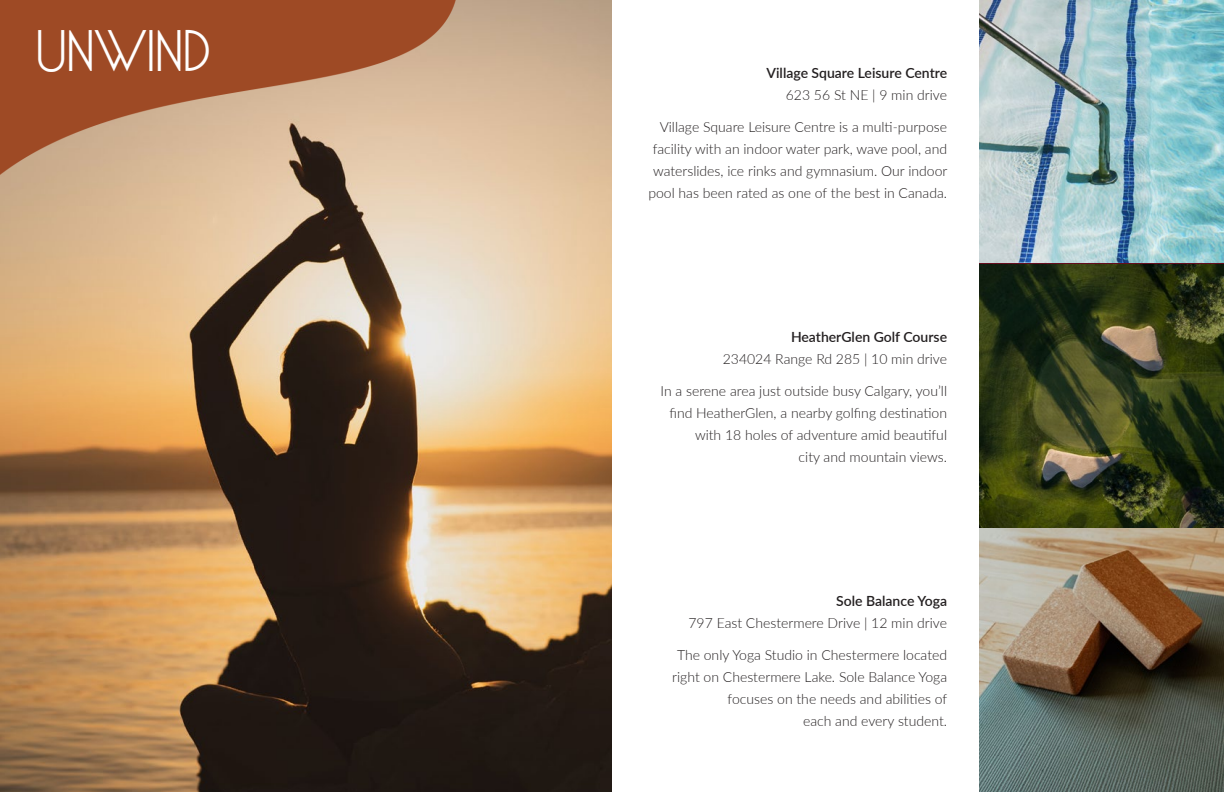
<style>
.page{position:relative;width:1224px;height:792px;background:#fff}
.page>*{position:absolute;margin:0;border:0;box-sizing:border-box;transform-origin:0 0}
.t1{font:45px "LRT Oksana";color:#fff}
.t2{font:300 14px/22px "Lato";color:#231f20;text-align:right}
.t3{font:600 14px "Lato";color:#231f20}
</style>
<div class="page">
<img style="left:0;top:0;width:612px;height:792px">
<img style="left:0;top:0;width:471px;height:220px">
<img style="left:980px;top:0;width:244px;height:264px">
<svg style="left:980px;top:264px;width:244px;height:264px;background:#353d1a"></svg>
<svg style="left:980px;top:528px;width:244px;height:264px;background:#78705f"></svg>
<p class="t1" style="left:36px;top:19px;width:177px">UNWIND</p>
<p class="t3" style="left:767px;top:62px;width:182px">Village Square Leisure Centre</p>
<p class="t2" style="left:786px;top:83px;width:163px">623 56 St NE | 9 min drive</p>
<p class="t2" style="left:648px;top:115px;width:301px">Village Square Leisure Centre is a multi-purpose facility with an indoor water park, wave pool, and waterslides, ice rinks and gymnasium. Our indoor pool has been rated as one of the best in Canada.</p>
<p class="t3" style="left:791px;top:326px;width:158px">HeatherGlen Golf Course</p>
<p class="t2" style="left:723px;top:347px;width:226px">234024 Range Rd 285 | 10 min drive</p>
<p class="t2" style="left:661px;top:379px;width:288px">In a serene area just outside busy Calgary, you’ll find HeatherGlen, a nearby golfing destination with 18 holes of adventure amid beautiful</p>
<p class="t2" style="left:799px;top:445px;width:150px">city and mountain views.</p>
<p class="t3" style="left:836px;top:590px;width:112px">Sole Balance Yoga</p>
<p class="t2" style="left:689px;top:611px;width:260px">797 East Chestermere Drive | 12 min drive</p>
<p class="t2" style="left:672px;top:643px;width:277px">The only Yoga Studio in Chestermere located right on Chestermere Lake. Sole Balance Yoga focuses on the needs and abilities of</p>
<p class="t2" style="left:803px;top:709px;width:146px">each and every student.</p>
</div>
